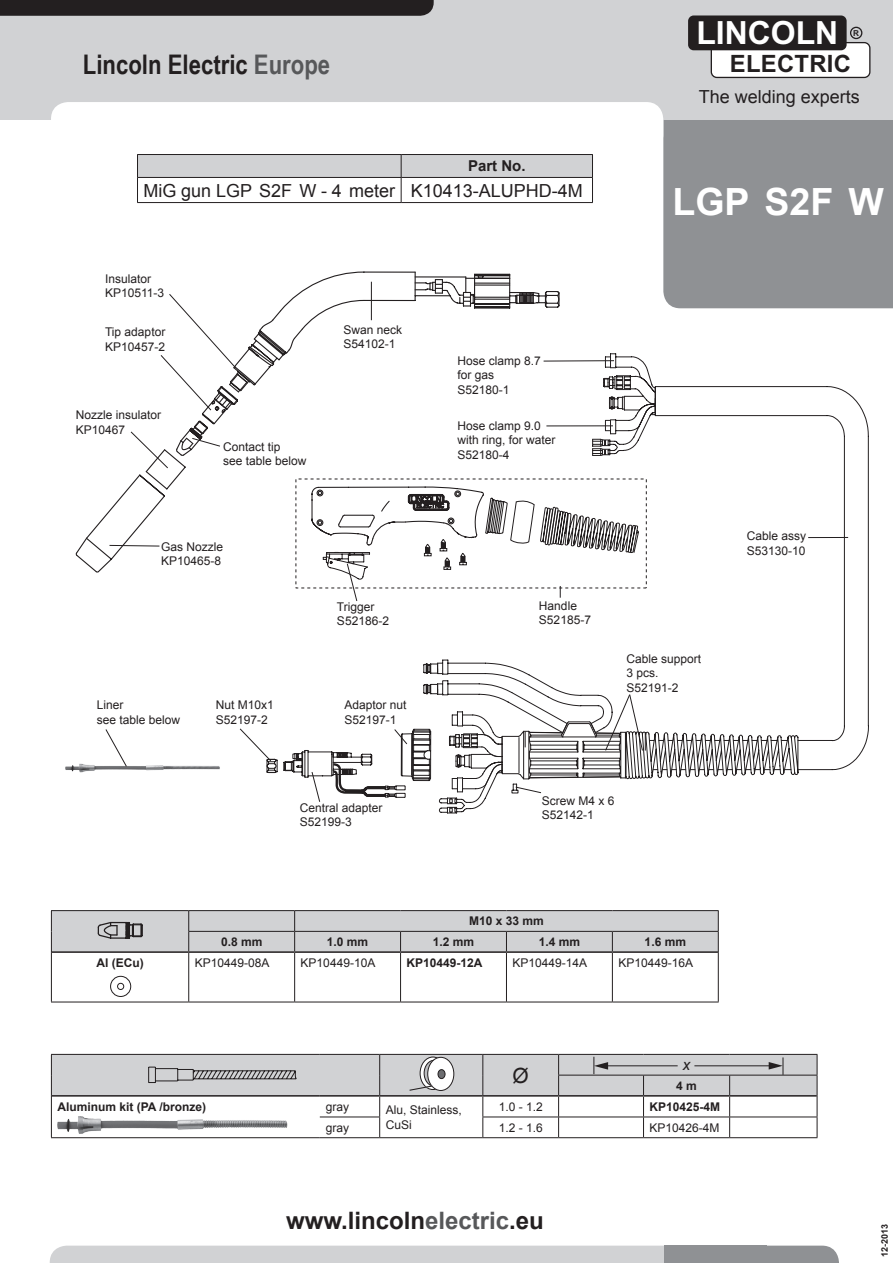
<style>
.page{position:relative;width:893px;height:1263px;background:#fff}
.page>*{position:absolute;margin:0;border:0;box-sizing:border-box;transform-origin:0 0}
.t1{font:700 37.5px "Arial";color:#fff}
.t2{font:700 31.95px "Arial";color:#fff}
.t3{font:700 27px "Arial Narrow";color:#231f20}
.t4{font:700 24px "Arial";color:#231f20}
.t5{font:700 23.85px "Arial";letter-spacing:.01em;color:#231f20}
.t6{font:21px "Arial";color:#231f20}
.t7{font:18px "Arial";color:#231f20}
.t8{font:italic 15.6px "Arial";color:#231f20}
.t9{font:700 15px "Arial";color:#231f20}
.t10{font:12px/14.4px "Arial";color:#231f20}
.t11{font:700 12px "Arial";color:#231f20}
.t12{font:700 9px "Arial";color:#231f20}
.t13{font:700 8.1px "Arial";color:#231f20}
.s1{color:#57585a}
</style>
<div class="page">
<svg style="left:76px;top:271px;width:484px;height:301px"></svg>
<svg style="left:196px;top:274px;width:288px;height:102px"></svg>
<svg style="left:437px;top:353px;width:432px;height:418px"></svg>
<svg style="left:267px;top:376px;width:349px;height:398px"></svg>
<svg style="left:592px;top:376px;width:32px;height:80px"></svg>
<div style="left:663px;top:119px;width:230px;height:189px;background:#8f9194"></div>
<div style="left:0;top:0;width:893px;height:119px;background:#d1d2d4"></div>
<div style="left:51px;top:102px;width:612px;height:50px;background:#fff;border-radius:17px"></div>
<div style="left:0;top:0;width:434px;height:16px;background:#231f20"></div>
<div style="left:711px;top:43px;width:159px;height:34px;background:#fff;border-radius:6px"></div>
<div style="left:711px;top:42px;width:159px;height:36px;border:1px solid #231f20;border-radius:6px"></div>
<div style="left:688px;top:15px;width:159px;height:35px;background:#231f20;border-radius:6px"></div>
<div style="left:850px;top:27px;width:12px;height:12px;border:1px solid #231f20;border-radius:50%"></div>
<svg style="left:50px;top:1245px;width:789px;height:18px;background:#cccdcf"></svg>
<div style="left:664px;top:1245px;width:103px;height:18px;background:#8f9194"></div>
<hr style="left:137px;top:202px;width:264px;height:1px;background:#231f20">
<hr style="left:401px;top:202px;width:192px;height:1px;background:#231f20">
<hr style="left:137px;top:154px;width:264px;height:1px;background:#231f20">
<hr style="left:401px;top:154px;width:192px;height:1px;background:#231f20">
<svg style="left:137px;top:155px;width:456px;height:47px"></svg>
<hr style="left:137px;top:177px;width:264px;height:1px;background:#231f20">
<hr style="left:401px;top:177px;width:192px;height:1px;background:#231f20">
<svg style="left:311px;top:486px;width:328px;height:116px"></svg>
<svg style="left:239px;top:728px;width:33px;height:34px"></svg>
<hr style="left:371px;top:282px;width:1px;height:38px;background:#231f20">
<hr style="left:546px;top:425px;width:67px;height:1px;background:#231f20">
<hr style="left:808px;top:537px;width:40px;height:1px;background:#231f20">
<hr style="left:51px;top:1137px;width:269px;height:1px;background:#231f20">
<hr style="left:320px;top:1137px;width:60px;height:1px;background:#231f20">
<hr style="left:380px;top:1137px;width:103px;height:1px;background:#231f20">
<hr style="left:483px;top:1137px;width:76px;height:1px;background:#231f20">
<hr style="left:559px;top:1137px;width:84px;height:1px;background:#231f20">
<hr style="left:643px;top:1137px;width:87px;height:1px;background:#231f20">
<hr style="left:730px;top:1137px;width:87px;height:1px;background:#231f20">
<svg style="left:51px;top:1054px;width:767px;height:83px"></svg>
<svg style="left:130px;top:293px;width:166px;height:204px"></svg>
<svg style="left:109px;top:545px;width:51px;height:2px"></svg>
<hr style="left:544px;top:360px;width:70px;height:1px;background:#231f20">
<svg style="left:283px;top:683px;width:516px;height:130px"></svg>
<img style="left:65px;top:763px;width:155px;height:10px">
<svg style="left:105px;top:729px;width:22px;height:38px"></svg>
<hr style="left:51px;top:952px;width:1px;height:50px;background:#231f20">
<hr style="left:188px;top:953px;width:1px;height:49px;background:#231f20">
<hr style="left:294px;top:953px;width:1px;height:49px;background:#231f20">
<hr style="left:400px;top:953px;width:1px;height:49px;background:#231f20">
<hr style="left:506px;top:953px;width:1px;height:49px;background:#231f20">
<hr style="left:612px;top:953px;width:1px;height:49px;background:#231f20">
<hr style="left:718px;top:952px;width:1px;height:50px;background:#231f20">
<hr style="left:51px;top:1002px;width:138px;height:1px;background:#231f20">
<hr style="left:189px;top:1002px;width:106px;height:1px;background:#231f20">
<hr style="left:295px;top:1002px;width:106px;height:1px;background:#231f20">
<hr style="left:401px;top:1002px;width:105px;height:1px;background:#231f20">
<hr style="left:506px;top:1002px;width:106px;height:1px;background:#231f20">
<hr style="left:612px;top:1002px;width:107px;height:1px;background:#231f20">
<hr style="left:51px;top:910px;width:138px;height:1px;background:#231f20">
<hr style="left:52px;top:951px;width:137px;height:2px;background:#231f20">
<hr style="left:189px;top:910px;width:106px;height:1px;background:#231f20">
<hr style="left:295px;top:910px;width:106px;height:1px;background:#231f20">
<hr style="left:401px;top:910px;width:105px;height:1px;background:#231f20">
<hr style="left:506px;top:910px;width:106px;height:1px;background:#231f20">
<hr style="left:612px;top:910px;width:107px;height:1px;background:#231f20">
<hr style="left:189px;top:951px;width:106px;height:2px;background:#231f20">
<hr style="left:295px;top:951px;width:106px;height:2px;background:#231f20">
<hr style="left:401px;top:951px;width:105px;height:2px;background:#231f20">
<hr style="left:506px;top:951px;width:106px;height:2px;background:#231f20">
<hr style="left:612px;top:951px;width:106px;height:2px;background:#231f20">
<div style="left:110px;top:976px;width:21px;height:21px;border:1px solid #231f20;border-radius:50%"></div>
<div style="left:117px;top:983px;width:7px;height:7px;border:1px solid #231f20;border-radius:50%"></div>
<svg style="left:51px;top:911px;width:668px;height:41px;background:#c7c8ca"></svg>
<h2 class="t2" style="left:696px;top:12px;width:144px">LINCOLN</h2>
<p class="t13" style="left:853px;top:28px;width:7px">R</p>
<h3 class="t3" style="left:83px;top:44px;width:249px">Lincoln Electric <span class="s1">Europe</span></h3>
<h3 class="t5" style="left:730px;top:48px;width:122px">ELECTRIC</h3>
<p class="t9" style="left:468px;top:156px;width:59px">Part No.</p>
<h3 class="t7" style="left:144px;top:178px;width:441px">MiG gun LGP S2F W - 4 meter K10413-ALUPHD-4M</h3>
<p class="t10" style="left:105px;top:272px;width:61px">Insulator<br>KP10511-3</p>
<p class="t10" style="left:105px;top:325px;width:62px">Tip adaptor<br>KP10457-2</p>
<p class="t10" style="left:76px;top:408px;width:87px">Nozzle insulator<br>KP10467</p>
<p class="t10" style="left:223px;top:440px;width:85px">Contact tip<br>see table below</p>
<p class="t10" style="left:161px;top:540px;width:64px">Gas Nozzle<br>KP10465-8</p>
<p class="t10" style="left:343px;top:323px;width:60px">Swan neck<br>S54102-1</p>
<p class="t10" style="left:337px;top:600px;width:54px">Trigger<br>S52186-2</p>
<p class="t10" style="left:97px;top:698px;width:85px">Liner<br>see table below</p>
<p class="t10" style="left:216px;top:698px;width:60px">Nut M10x1<br>S52197-2</p>
<p class="t10" style="left:344px;top:698px;width:64px">Adaptor nut<br>S52197-1</p>
<p class="t10" style="left:457px;top:354px;width:85px">Hose clamp 8.7 for gas<br>S52180-1</p>
<p class="t10" style="left:458px;top:418px;width:100px">Hose clamp 9.0 with ring, for water<br>S52180-4</p>
<p class="t10" style="left:539px;top:598px;width:54px">Handle<br>S52185-7</p>
<h3 class="t7" style="left:699px;top:85px;width:163px">The welding experts</h3>
<h1 class="t1" style="left:672px;top:177px;width:213px">LGP S2F W</h1>
<p class="t10" style="left:626px;top:652px;width:76px">Cable support<br>3 pcs.<br>S52191-2</p>
<p class="t10" style="left:747px;top:529px;width:61px">Cable assy<br>S53130-10</p>
<p class="t10" style="left:300px;top:800px;width:84px">Central adapter<br>S52199-3</p>
<p class="t10" style="left:542px;top:794px;width:74px">Screw M4 x 6<br>S52142-1</p>
<p class="t11" style="left:469px;top:913px;width:76px">M10 x 33 mm</p>
<p class="t11" style="left:221px;top:934px;width:43px">0.8 mm</p>
<p class="t11" style="left:327px;top:934px;width:43px">1.0 mm</p>
<p class="t11" style="left:433px;top:934px;width:43px">1.2 mm</p>
<p class="t11" style="left:539px;top:934px;width:43px">1.4 mm</p>
<p class="t11" style="left:645px;top:934px;width:43px">1.6 mm</p>
<p class="t11" style="left:96px;top:955px;width:49px">Al (ECu)</p>
<p class="t10" style="left:195px;top:956px;width:76px">KP10449-08A</p>
<p class="t10" style="left:301px;top:956px;width:76px">KP10449-10A</p>
<p class="t11" style="left:407px;top:955px;width:78px">KP10449-12A</p>
<p class="t10" style="left:512px;top:956px;width:76px">KP10449-14A</p>
<p class="t10" style="left:618px;top:956px;width:76px">KP10449-16A</p>
<h3 class="t6" style="left:513px;top:1062px;width:18px">Ø</h3>
<h3 class="t8" style="left:683px;top:1055px;width:9px">x</h3>
<p class="t11" style="left:676px;top:1078px;width:22px">4 m</p>
<p class="t11" style="left:57px;top:1099px;width:150px">Aluminum kit (PA /bronze)</p>
<p class="t10" style="left:326px;top:1100px;width:25px">gray</p>
<p class="t10" style="left:386px;top:1103px;width:78px">Alu, Stainless,<br>CuSi</p>
<p class="t10" style="left:499px;top:1100px;width:46px">1.0 - 1.2</p>
<p class="t11" style="left:649px;top:1099px;width:72px">KP10425-4M</p>
<p class="t10" style="left:326px;top:1120px;width:25px">gray</p>
<p class="t10" style="left:499px;top:1120px;width:46px">1.2 - 1.6</p>
<p class="t10" style="left:649px;top:1120px;width:72px">KP10426-4M</p>
<h3 class="t4" style="left:286px;top:1205px;width:259px">www.lincoln<span class="s1">electric</span>.eu</h3>
<p class="t12" style="left:879px;top:1257px;width:35px;rotate:-90deg">12-2013</p>
</div>
